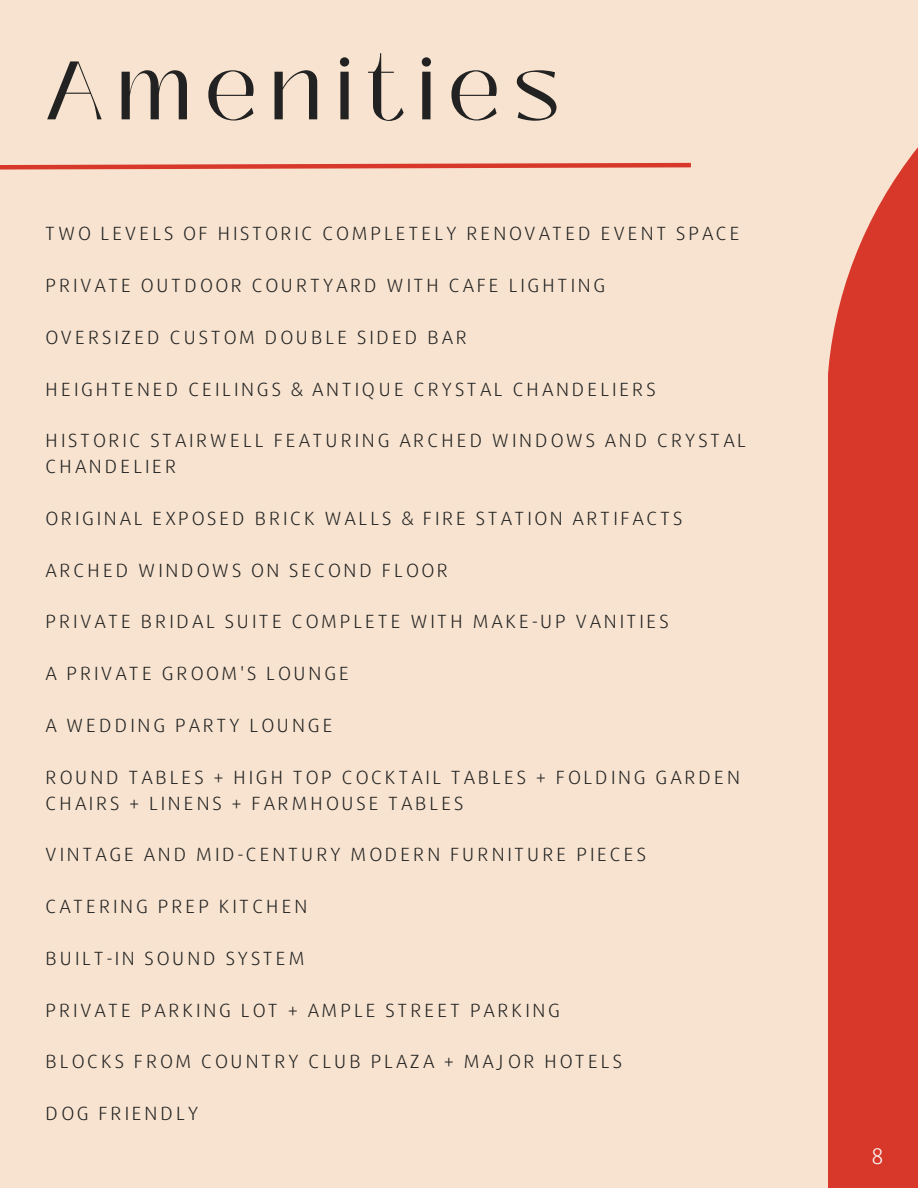
<style>
.page{position:relative;width:918px;height:1188px;background:#f7e3cf}
.page>*{position:absolute;margin:0;border:0;box-sizing:border-box;transform-origin:0 0}
.t1{font:82.5px "Black Mango";letter-spacing:.16em;color:#222}
.t2{font:300 22.5px "Repo";color:#fff}
.t3{font:300 19.05px/25.8px "Repo";letter-spacing:.12em;color:#222}
</style>
<div class="page">
<svg style="left:0;top:162px;width:691px;height:8px"></svg>
<svg style="left:828px;top:147px;width:90px;height:1041px;background:#d94536"></svg>
<h1 class="t1" style="left:45px;top:29px;width:516px">Amenities</h1>
<p class="t3" style="left:46px;top:220px;width:696px">TWO LEVELS OF HISTORIC COMPLETELY RENOVATED EVENT SPACE</p>
<p class="t3" style="left:46px;top:272px;width:562px">PRIVATE OUTDOOR COURTYARD WITH CAFE LIGHTING</p>
<p class="t3" style="left:46px;top:324px;width:423px">OVERSIZED CUSTOM DOUBLE SIDED BAR</p>
<p class="t3" style="left:46px;top:375px;width:612px">HEIGHTENED CEILINGS &amp; ANTIQUE CRYSTAL CHANDELIERS</p>
<p class="t3" style="left:46px;top:427px;width:703px">HISTORIC STAIRWELL FEATURING ARCHED WINDOWS AND CRYSTAL<br>CHANDELIER</p>
<p class="t3" style="left:46px;top:505px;width:639px">ORIGINAL EXPOSED BRICK WALLS &amp; FIRE STATION ARTIFACTS</p>
<p class="t3" style="left:46px;top:556px;width:404px">ARCHED WINDOWS ON SECOND FLOOR</p>
<p class="t3" style="left:46px;top:608px;width:625px">PRIVATE BRIDAL SUITE COMPLETE WITH MAKE-UP VANITIES</p>
<p class="t3" style="left:46px;top:660px;width:306px">A PRIVATE GROOM'S LOUNGE</p>
<p class="t3" style="left:46px;top:712px;width:289px">A WEDDING PARTY LOUNGE</p>
<p class="t3" style="left:46px;top:763px;width:696px">ROUND TABLES + HIGH TOP COCKTAIL TABLES + FOLDING GARDEN<br>CHAIRS + LINENS + FARMHOUSE TABLES</p>
<p class="t3" style="left:46px;top:841px;width:602px">VINTAGE AND MID-CENTURY MODERN FURNITURE PIECES</p>
<p class="t3" style="left:46px;top:893px;width:264px">CATERING PREP KITCHEN</p>
<p class="t3" style="left:46px;top:945px;width:261px">BUILT-IN SOUND SYSTEM</p>
<p class="t3" style="left:46px;top:996px;width:517px">PRIVATE PARKING LOT + AMPLE STREET PARKING</p>
<p class="t3" style="left:46px;top:1048px;width:579px">BLOCKS FROM COUNTRY CLUB PLAZA + MAJOR HOTELS</p>
<p class="t3" style="left:46px;top:1100px;width:155px">DOG FRIENDLY</p>
<p class="t2" style="left:872px;top:1142px;width:14px">8</p>
</div>
